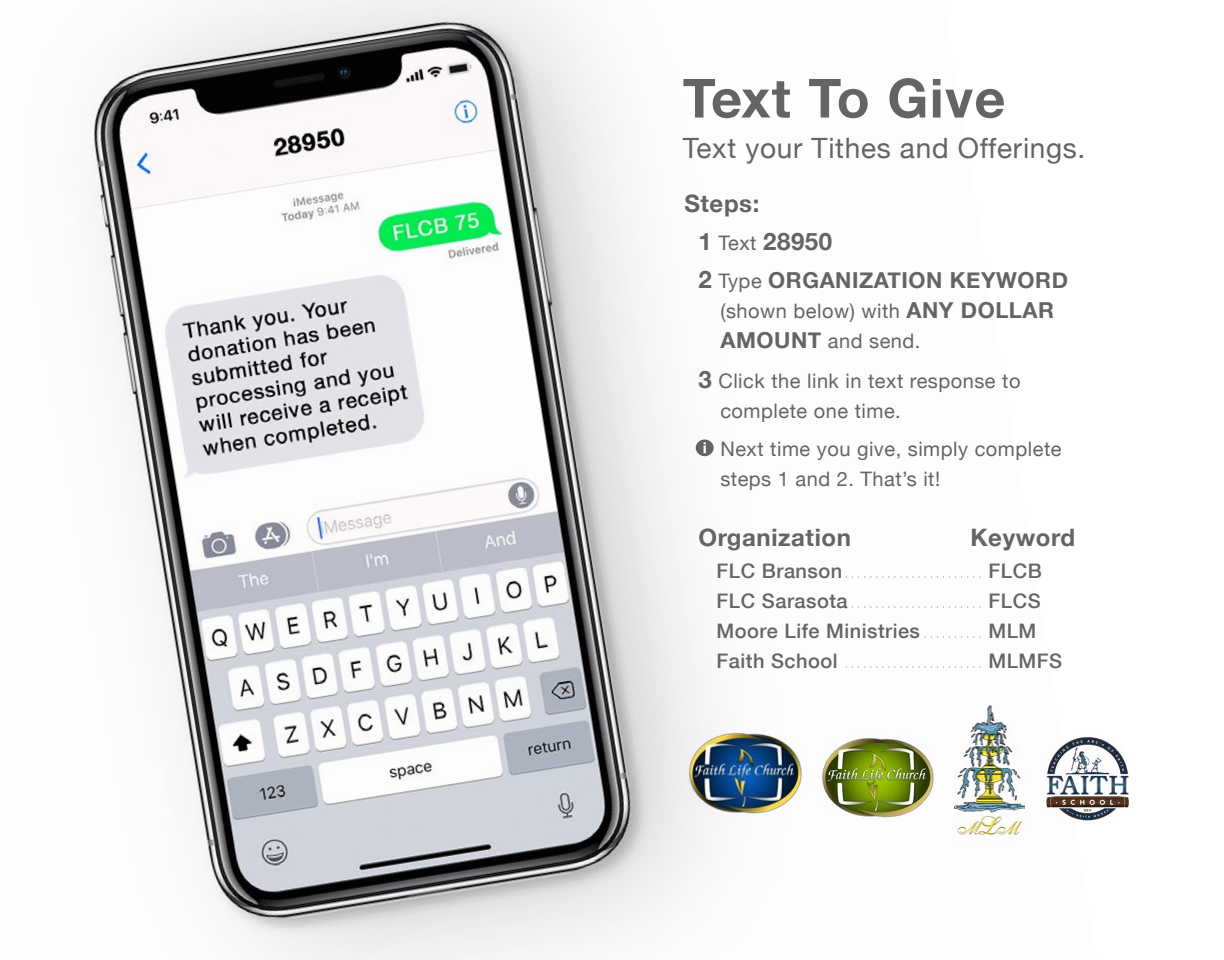
<style>
.page{position:relative;width:1224px;height:960px;background:#fff}
.page>*{position:absolute;margin:0;border:0;box-sizing:border-box;transform-origin:0 0}
.t1{font:700 54px "Helvetica Neue";letter-spacing:.025em;color:#636466}
.t2{font:28px "Helvetica Neue";letter-spacing:.025em;color:#636466}
.t3{font:700 24px/38px "Helvetica Neue";letter-spacing:.025em;color:#636466}
.t4{font:700 22px "Helvetica Neue";letter-spacing:.025em;color:#636466}
.t5{font:200 20px/30px "Helvetica Neue";color:#636466}
.t6{font:20px/30px "Helvetica Neue";letter-spacing:.025em;color:#636466}
.s1{font-weight:400;font-size:20px}
.s2{font-size:24px}
.s3{font-weight:700;font-size:22px}
.s4{font-weight:700;font-size:24px}
.s5{font-weight:500}
</style>
<div class="page">
<img style="left:89px;top:0;width:936px;height:960px">
<img style="left:682px;top:731px;width:123px;height:86px">
<img style="left:815px;top:735px;width:123px;height:86px">
<img style="left:954px;top:706px;width:70px;height:136px">
<div style="left:696px;top:439px;width:18px;height:17px;background:#636466;border-radius:50%"></div>
<svg style="left:704px;top:442px;width:2px;height:11px"></svg>
<img style="left:1044px;top:737px;width:86px;height:84px">
<h1 class="t1" style="left:683px;top:65px;width:324px">Text To Give</h1>
<h2 class="t2" style="left:683px;top:131px;width:404px">Text your Tithes and Offerings.</h2>
<p class="t3" style="left:698px;top:184px;width:135px;text-indent:-14px">Steps:<br>1 <span class="s1">Text</span> 28950</p>
<p class="t4" style="left:698px;top:267px;width:371px"><span class="s2">2</span> <span class="s1">Type</span> ORGANIZATION KEYWORD</p>
<p class="t6" style="left:720px;top:296px;width:335px">(shown below) with <span class="s3">ANY DOLLAR<br>AMOUNT</span> and send.</p>
<p class="t6" style="left:720px;top:366px;width:302px;text-indent:-22px"><span class="s4">3</span> Click the link in text response to complete one time.</p>
<p class="t6" style="left:720px;top:434px;width:343px">Next time you give, simply complete steps 1 and 2. That’s it!</p>
<p class="t3" style="left:698px;top:518px;width:154px">Organization</p>
<p class="t3" style="left:970px;top:518px;width:106px">Keyword</p>
<p class="t5" style="left:717px;top:556px;width:347px"><span class="s5">FLC Branson</span>....................... <span class="s5">FLCB FLC Sarasota</span>...................... <span class="s5">FLCS Moore Life Ministries</span>.......... <span class="s5">MLM Faith School</span> ....................... <span class="s5">MLMFS</span></p>
</div>
